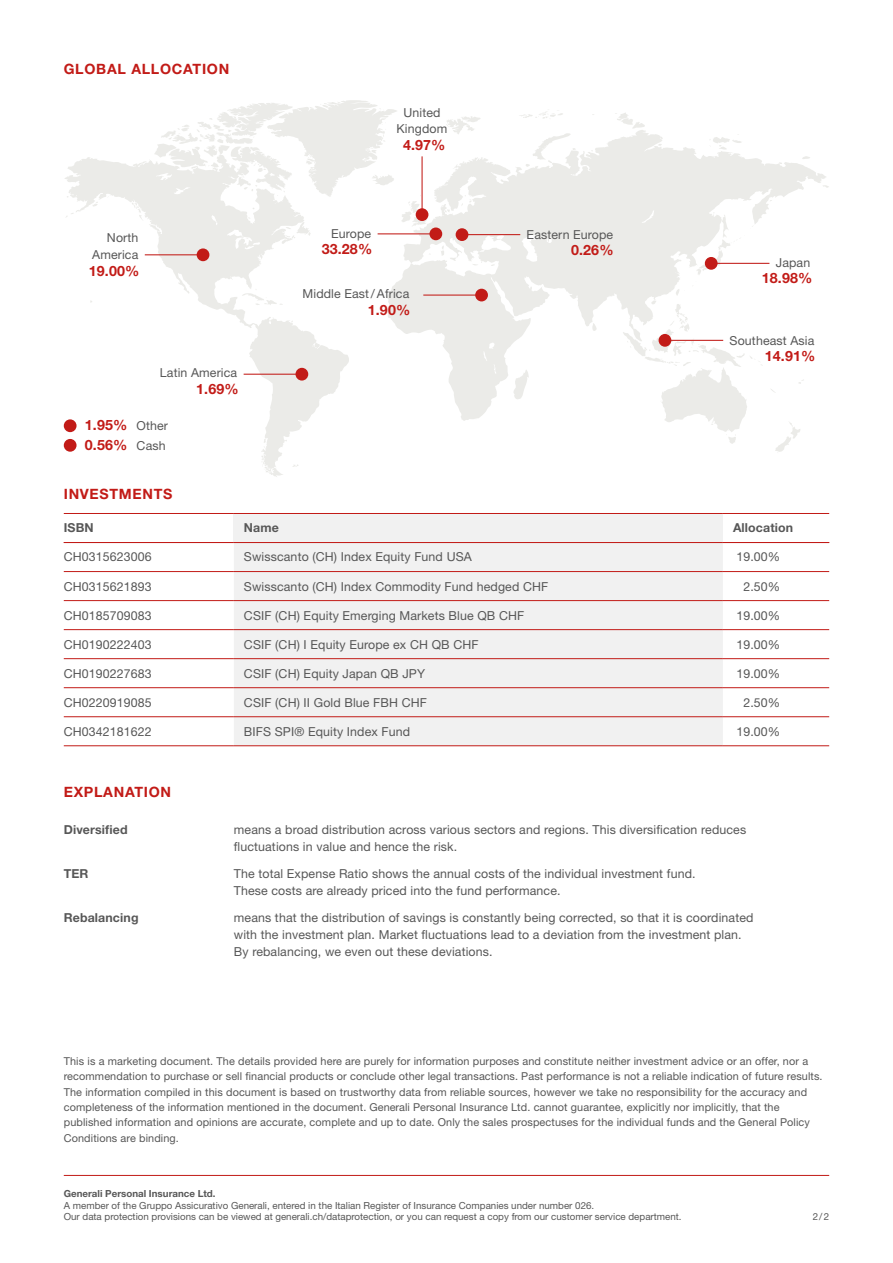
<style>
.page{position:relative;width:893px;height:1263px;background:#fff}
.page>*{position:absolute;margin:0;border:0;box-sizing:border-box;transform-origin:0 0}
.t1{font:700 14.25px/20.2px "Helvetica Neue LT Std";letter-spacing:.05em;color:#c21b17}
.t2{font:12.3px/17px "Helvetica Neue LT Std";letter-spacing:.01em;color:#575757}
.t3{font:700 12.3px "Helvetica Neue LT Std";letter-spacing:.01em;color:#575757}
.t4{font:10.8px/15.5px "Helvetica Neue LT Std";letter-spacing:.01em;color:#575757}
.t5{font:9.75px/11.7px "Helvetica Neue LT Std";color:#575757}
.t6{font:700 9.75px "Helvetica Neue LT Std";color:#575757}
</style>
<div class="page">
<svg style="left:446px;top:116px;width:35px;height:14px"></svg>
<svg style="left:775px;top:422px;width:25px;height:30px"></svg>
<svg style="left:615px;top:113px;width:30px;height:16px"></svg>
<svg style="left:520px;top:111px;width:43px;height:8px"></svg>
<svg style="left:269px;top:472px;width:14px;height:5px"></svg>
<svg style="left:64px;top:157px;width:285px;height:315px"></svg>
<svg style="left:242px;top:288px;width:42px;height:17px"></svg>
<svg style="left:667px;top:421px;width:74px;height:23px"></svg>
<svg style="left:387px;top:130px;width:440px;height:291px"></svg>
<svg style="left:696px;top:212px;width:58px;height:63px"></svg>
<svg style="left:131px;top:100px;width:296px;height:139px"></svg>
<div style="left:429px;top:227px;width:13px;height:13px;background:#c21b17;border-radius:50%"></div>
<div style="left:295px;top:368px;width:13px;height:13px;background:#c21b17;border-radius:50%"></div>
<div style="left:475px;top:289px;width:13px;height:12px;background:#c21b17;border-radius:50%"></div>
<div style="left:197px;top:248px;width:12px;height:13px;background:#c21b17;border-radius:50%"></div>
<hr style="left:378px;top:233px;width:58px;height:1px;background:#c21b17">
<hr style="left:244px;top:374px;width:58px;height:1px;background:#c21b17">
<hr style="left:423px;top:295px;width:59px;height:1px;background:#c21b17">
<div style="left:659px;top:334px;width:12px;height:13px;background:#c21b17;border-radius:50%"></div>
<hr style="left:665px;top:340px;width:58px;height:1px;background:#c21b17">
<div style="left:64px;top:419px;width:13px;height:13px;background:#c21b17;border-radius:50%"></div>
<div style="left:64px;top:439px;width:13px;height:13px;background:#c21b17;border-radius:50%"></div>
<div style="left:705px;top:257px;width:13px;height:13px;background:#c21b17;border-radius:50%"></div>
<hr style="left:711px;top:263px;width:58px;height:1px;background:#c21b17">
<div style="left:456px;top:228px;width:12px;height:13px;background:#c21b17;border-radius:50%"></div>
<hr style="left:462px;top:234px;width:58px;height:1px;background:#c21b17">
<div style="left:416px;top:208px;width:12px;height:13px;background:#c21b17;border-radius:50%"></div>
<hr style="left:422px;top:156px;width:1px;height:59px;background:#c21b17">
<hr style="left:145px;top:254px;width:58px;height:1px;background:#c21b17">
<div style="left:234px;top:543px;width:489px;height:202px;background:#f1f1f1"></div>
<hr style="left:64px;top:571px;width:170px;height:1px;background:#c21b17">
<hr style="left:64px;top:600px;width:170px;height:1px;background:#c21b17">
<hr style="left:64px;top:629px;width:170px;height:1px;background:#c21b17">
<hr style="left:64px;top:658px;width:170px;height:1px;background:#c21b17">
<hr style="left:64px;top:687px;width:170px;height:1px;background:#c21b17">
<hr style="left:64px;top:716px;width:170px;height:1px;background:#c21b17">
<hr style="left:64px;top:745px;width:170px;height:1px;background:#c21b17">
<hr style="left:234px;top:571px;width:489px;height:1px;background:#c21b17">
<hr style="left:234px;top:600px;width:489px;height:1px;background:#c21b17">
<hr style="left:234px;top:629px;width:489px;height:1px;background:#c21b17">
<hr style="left:234px;top:658px;width:489px;height:1px;background:#c21b17">
<hr style="left:234px;top:687px;width:489px;height:1px;background:#c21b17">
<hr style="left:234px;top:716px;width:489px;height:1px;background:#c21b17">
<hr style="left:234px;top:745px;width:489px;height:1px;background:#c21b17">
<hr style="left:723px;top:571px;width:106px;height:1px;background:#c21b17">
<hr style="left:723px;top:600px;width:106px;height:1px;background:#c21b17">
<hr style="left:723px;top:629px;width:106px;height:1px;background:#c21b17">
<hr style="left:723px;top:658px;width:106px;height:1px;background:#c21b17">
<hr style="left:723px;top:687px;width:106px;height:1px;background:#c21b17">
<hr style="left:723px;top:716px;width:106px;height:1px;background:#c21b17">
<hr style="left:723px;top:745px;width:106px;height:1px;background:#c21b17">
<hr style="left:64px;top:1175px;width:765px;height:1px;background:#c21b17">
<div style="left:234px;top:513px;width:489px;height:29px;background:#f1f1f1"></div>
<hr style="left:64px;top:513px;width:170px;height:1px;background:#c21b17">
<hr style="left:234px;top:513px;width:489px;height:1px;background:#c21b17">
<hr style="left:723px;top:513px;width:106px;height:1px;background:#c21b17">
<hr style="left:64px;top:542px;width:170px;height:1px;background:#c21b17">
<hr style="left:234px;top:542px;width:489px;height:1px;background:#c21b17">
<hr style="left:723px;top:542px;width:106px;height:1px;background:#c21b17">
<p class="t1" style="left:64px;top:58px;width:167px">GLOBAL ALLOCATION</p>
<p class="t2" style="left:397px;top:103px;width:52px;text-align:center">United<br>Kingdom</p>
<p class="t1" style="left:403px;top:134px;width:44px">4.97%</p>
<p class="t2" style="left:331px;top:225px;width:42px">Europe</p>
<p class="t2" style="left:92px;top:229px;width:48px;text-align:right">North<br>America</p>
<p class="t2" style="left:527px;top:226px;width:88px">Eastern Europe</p>
<p class="t1" style="left:322px;top:239px;width:52px">33.28%</p>
<p class="t1" style="left:571px;top:240px;width:44px">0.26%</p>
<p class="t1" style="left:89px;top:260px;width:52px">19.00%</p>
<p class="t2" style="left:160px;top:364px;width:79px">Latin America</p>
<p class="t1" style="left:196px;top:378px;width:44px">1.69%</p>
<p class="t1" style="left:85px;top:415px;width:44px">1.95%<br>0.56%</p>
<p class="t2" style="left:137px;top:416px;width:33px;line-height:19.5px">Other<br>Cash</p>
<p class="t2" style="left:303px;top:285px;width:108px">Middle East/Africa</p>
<p class="t1" style="left:368px;top:299px;width:44px">1.90%</p>
<p class="t2" style="left:776px;top:254px;width:36px">Japan</p>
<p class="t1" style="left:762px;top:268px;width:52px">18.98%</p>
<p class="t2" style="left:730px;top:332px;width:86px">Southeast Asia</p>
<p class="t1" style="left:765px;top:346px;width:52px">14.91%</p>
<p class="t1" style="left:64px;top:484px;width:110px">INVESTMENTS</p>
<p class="t3" style="left:64px;top:520px;width:31px">ISBN</p>
<p class="t3" style="left:244px;top:520px;width:36px">Name</p>
<p class="t3" style="left:733px;top:520px;width:62px">Allocation</p>
<p class="t2" style="left:64px;top:548px;width:90px">CH0315623006</p>
<p class="t2" style="left:244px;top:548px;width:229px">Swisscanto (CH) Index Equity Fund USA</p>
<p class="t2" style="left:736px;top:548px;width:45px">19.00%</p>
<p class="t2" style="left:64px;top:577px;width:90px">CH0315621893</p>
<p class="t2" style="left:244px;top:577px;width:306px">Swisscanto (CH) Index Commodity Fund hedged CHF</p>
<p class="t2" style="left:743px;top:577px;width:38px">2.50%</p>
<p class="t2" style="left:64px;top:606px;width:90px">CH0185709083</p>
<p class="t2" style="left:244px;top:606px;width:282px">CSIF (CH) Equity Emerging Markets Blue QB CHF</p>
<p class="t2" style="left:736px;top:606px;width:45px">19.00%</p>
<p class="t2" style="left:64px;top:635px;width:90px">CH0190222403</p>
<p class="t2" style="left:244px;top:635px;width:236px">CSIF (CH) I Equity Europe ex CH QB CHF</p>
<p class="t2" style="left:736px;top:635px;width:45px">19.00%</p>
<p class="t2" style="left:64px;top:665px;width:90px">CH0190227683</p>
<p class="t2" style="left:244px;top:665px;width:183px">CSIF (CH) Equity Japan QB JPY</p>
<p class="t2" style="left:736px;top:665px;width:45px">19.00%</p>
<p class="t2" style="left:64px;top:694px;width:90px">CH0220919085</p>
<p class="t2" style="left:244px;top:694px;width:185px">CSIF (CH) II Gold Blue FBH CHF</p>
<p class="t2" style="left:743px;top:694px;width:38px">2.50%</p>
<p class="t2" style="left:64px;top:723px;width:90px">CH0342181622</p>
<p class="t2" style="left:244px;top:723px;width:168px">BIFS SPI® Equity Index Fund</p>
<p class="t2" style="left:736px;top:723px;width:45px">19.00%</p>
<p class="t1" style="left:64px;top:782px;width:109px">EXPLANATION</p>
<p class="t3" style="left:64px;top:822px;width:65px">Diversified</p>
<p class="t2" style="left:234px;top:821px;width:514px">means a broad distribution across various sectors and regions. This diversification reduces fluctuations in value and hence the risk.</p>
<p class="t3" style="left:64px;top:866px;width:26px">TER</p>
<p class="t2" style="left:234px;top:865px;width:463px">The total Expense Ratio shows the annual costs of the individual investment fund.<br>These costs are already priced into the fund performance.</p>
<p class="t3" style="left:64px;top:910px;width:76px">Rebalancing</p>
<p class="t2" style="left:234px;top:909px;width:521px">means that the distribution of savings is constantly being corrected, so that it is coordinated with the investment plan. Market fluctuations lead to a deviation from the investment plan.<br>By rebalancing, we even out these deviations.</p>
<p class="t4" style="left:64px;top:1053px;width:760px">This is a marketing document. The details provided here are purely for information purposes and constitute neither investment advice or an offer, nor a recommendation to purchase or sell financial products or conclude other legal transactions. Past performance is not a reliable indication of future results.<br>The information compiled in this document is based on trustworthy data from reliable sources, however we take no responsibility for the accuracy and completeness of the information mentioned in the document. Generali Personal Insurance Ltd. cannot guarantee, explicitly nor implicitly, that the published information and opinions are accurate, complete and up to date. Only the sales prospectuses for the individual funds and the General Policy Conditions are binding.</p>
<p class="t6" style="left:64px;top:1187px;width:153px">Generali Personal Insurance Ltd.</p>
<p class="t5" style="left:64px;top:1199px;width:619px">A member of the Gruppo Assicurativo Generali, entered in the Italian Register of Insurance Companies under number 026.<br>Our data protection provisions can be viewed at generali.ch/dataprotection, or you can request a copy from our customer service department.</p>
<p class="t5" style="left:813px;top:1211px;width:18px">2/2</p>
</div>
